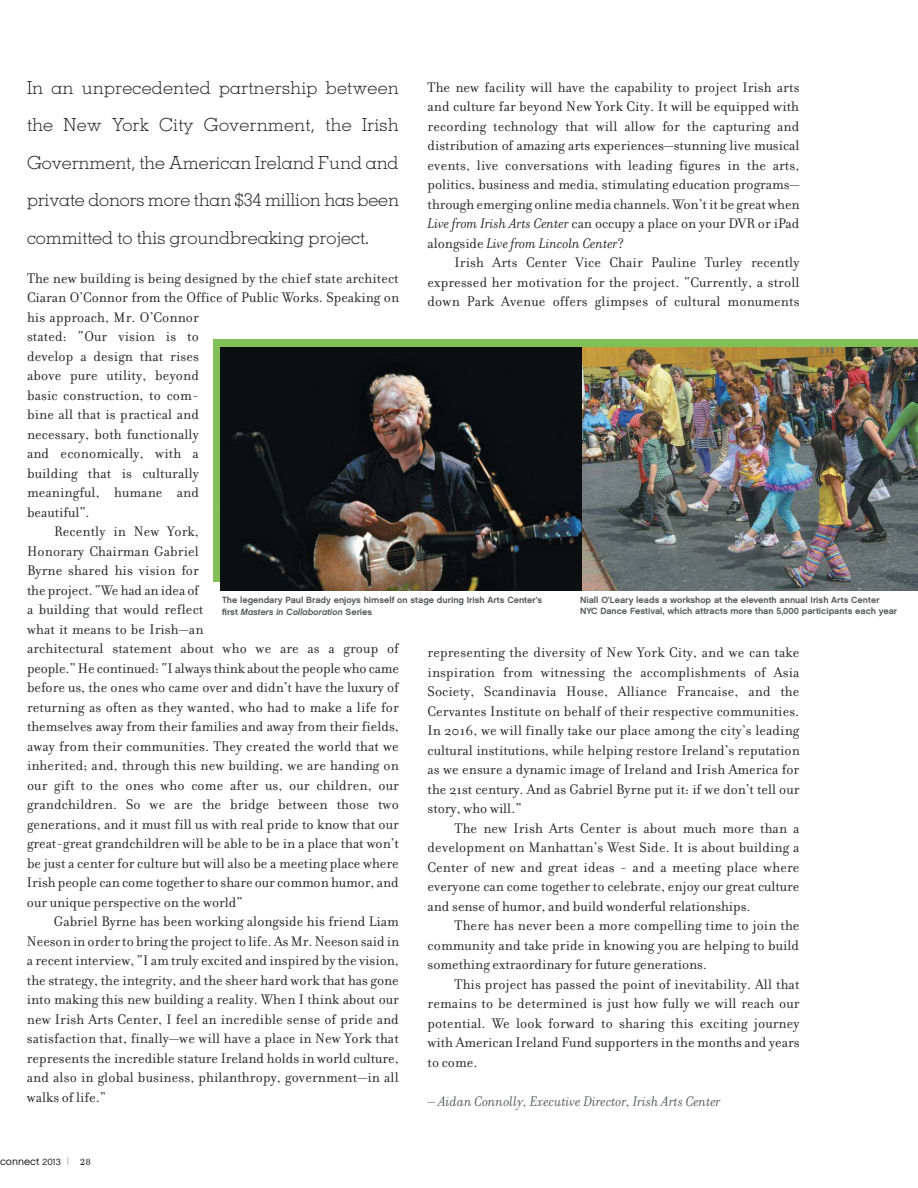
<style>
.page{position:relative;width:918px;height:1188px;background:#fff}
.page>*{position:absolute;margin:0;border:0;box-sizing:border-box;transform-origin:0 0}
.t1{font:300 18px/37.5px "Memphis";letter-spacing:-.005em;color:#242526;text-align:justify}
.t2{font:15px/19.5px "Filosofia";letter-spacing:.005em;color:#242526;text-align:justify}
.t3{font:italic 15px "Filosofia";color:#575a5d}
.t4{font:10.5px "Chalet London Nineteen Sixty";color:#242526}
.t5{font:9px/10.8px "Chalet New York Nineteen Sixty";color:#575a5d}
.t6{font:9px "Chalet Oblique New York";color:#575a5d}
.s1{font-style:italic}
.s2{font-family:"Chalet New York Nineteen Sixty"}
.s3{font-size:9px}
.s4{font-size:9.9px;color:#a9a9a9}
.s5{font-family:"Filosofia Small Caps";font-size:15px}
</style>
<div class="page">
<div style="left:214px;top:340px;width:704px;height:242px;background:#82bf57"></div>
<img style="left:220px;top:347px;width:362px;height:243px">
<img style="left:582px;top:347px;width:336px;height:243px">
<p class="t1" style="left:27px;top:70px;width:374px">In an unprecedented partnership between the New York City Government, the Irish Government, the American Ireland Fund and private donors more than $34 million has been committed to this groundbreaking project.</p>
<p class="t2" style="left:27px;top:270px;width:373px">The new building is being designed by the chief state architect</p>
<p class="t2" style="left:27px;top:290px;width:374px">Ciaran O’Connor from the Office of Public Works. Speaking on</p>
<p class="t2" style="left:27px;top:309px;width:173px">his approach, Mr. O’Connor</p>
<p class="t2" style="left:27px;top:329px;width:173px">stated: “Our vision is to</p>
<p class="t2" style="left:27px;top:348px;width:173px">develop a design that rises</p>
<p class="t2" style="left:27px;top:368px;width:173px">above pure utility, beyond</p>
<p class="t2" style="left:27px;top:387px;width:173px">basic construction, to com-</p>
<p class="t2" style="left:27px;top:407px;width:173px">bine all that is practical and</p>
<p class="t2" style="left:27px;top:426px;width:173px">necessary, both functionally</p>
<p class="t2" style="left:27px;top:446px;width:173px">and economically, with a</p>
<p class="t2" style="left:27px;top:465px;width:173px">building that is culturally</p>
<p class="t2" style="left:27px;top:485px;width:173px">meaningful, humane and</p>
<p class="t2" style="left:27px;top:504px;width:64px">beautiful”.</p>
<p class="t2" style="left:54px;top:524px;width:146px">Recently in New York,</p>
<p class="t2" style="left:27px;top:543px;width:173px">Honorary Chairman Gabriel</p>
<p class="t2" style="left:27px;top:563px;width:173px">Byrne shared his vision for</p>
<p class="t2" style="left:27px;top:582px;width:173px">the project. “We had an idea of</p>
<p class="t2" style="left:27px;top:602px;width:178px">a building that would reflect</p>
<p class="t2" style="left:27px;top:621px;width:178px">what it means to be Irish—an</p>
<p class="t2" style="left:27px;top:641px;width:373px">architectural statement about who we are as a group of</p>
<p class="t2" style="left:27px;top:660px;width:374px">people.” He continued: “I always think about the people who came</p>
<p class="t2" style="left:27px;top:680px;width:373px">before us, the ones who came over and didn’t have the luxury of</p>
<p class="t2" style="left:27px;top:699px;width:373px">returning as often as they wanted, who had to make a life for</p>
<p class="t2" style="left:27px;top:719px;width:373px">themselves away from their families and away from their fields,</p>
<p class="t2" style="left:27px;top:738px;width:373px">away from their communities. They created the world that we</p>
<p class="t2" style="left:27px;top:758px;width:373px">inherited; and, through this new building, we are handing on</p>
<p class="t2" style="left:27px;top:777px;width:373px">our gift to the ones who come after us, our children, our</p>
<p class="t2" style="left:27px;top:797px;width:373px">grandchildren. So we are the bridge between those two</p>
<p class="t2" style="left:27px;top:816px;width:373px">generations, and it must fill us with real pride to know that our</p>
<p class="t2" style="left:27px;top:836px;width:373px">great-great grandchildren will be able to be in a place that won’t</p>
<p class="t2" style="left:27px;top:855px;width:373px">be just a center for culture but will also be a meeting place where</p>
<p class="t2" style="left:27px;top:875px;width:373px">Irish people can come together to share our common humor, and</p>
<p class="t2" style="left:27px;top:894px;width:217px">our unique perspective on the world”</p>
<p class="t2" style="left:54px;top:914px;width:346px">Gabriel Byrne has been working alongside his friend Liam</p>
<p class="t2" style="left:27px;top:933px;width:374px">Neeson in order to bring the project to life. As Mr. Neeson said in</p>
<p class="t2" style="left:27px;top:953px;width:373px">a recent interview, “I am truly excited and inspired by the vision,</p>
<p class="t2" style="left:27px;top:972px;width:373px">the strategy, the integrity, and the sheer hard work that has gone</p>
<p class="t2" style="left:27px;top:992px;width:373px">into making this new building a reality. When I think about our</p>
<p class="t2" style="left:27px;top:1011px;width:373px">new Irish Arts Center, I feel an incredible sense of pride and</p>
<p class="t2" style="left:27px;top:1031px;width:373px">satisfaction that, finally—we will have a place in New York that</p>
<p class="t2" style="left:27px;top:1050px;width:373px">represents the incredible stature Ireland holds in world culture,</p>
<p class="t2" style="left:27px;top:1070px;width:373px">and also in global business, philanthropy, government—in all</p>
<p class="t2" style="left:27px;top:1089px;width:81px">walks of life.”</p>
<p class="t2" style="left:428px;top:79px;width:374px">The new facility will have the capability to project Irish arts and culture far beyond New York City. It will be equipped with recording technology that will allow for the capturing and distribution of amazing arts experiences—stunning live musical events, live conversations with leading figures in the arts, politics, business and media, stimulating education programs— through emerging online media channels. Won’t it be great when <span class="s1">Live from Irish Arts Center</span> can occupy a place on your DVR or iPad alongside <span class="s1">Live from Lincoln Center</span>?</p>
<p class="t2" style="left:428px;top:255px;width:373px;text-indent:27px">Irish Arts Center Vice Chair Pauline Turley recently expressed her motivation for the project. “Currently, a stroll down Park Avenue offers glimpses of cultural monuments</p>
<p class="t5" style="left:222px;top:596px;width:322px">The legendary Paul Brady enjoys himself on stage during Irish Arts Center’s</p>
<p class="t6" style="left:222px;top:606px;width:152px"><span class="s2">first</span> Masters in Collaboration <span class="s2">Series</span></p>
<p class="t5" style="left:580px;top:596px;width:319px">Niall O’Leary leads a workshop at the eleventh annual Irish Arts Center<br>NYC Dance Festival, which attracts more than 5,000 participants each year</p>
<p class="t2" style="left:428px;top:645px;width:374px">representing the diversity of New York City, and we can take inspiration from witnessing the accomplishments of Asia Society, Scandinavia House, Alliance Francaise, and the Cervantes Institute on behalf of their respective communities.<br>In 2016, we will finally take our place among the city’s leading cultural institutions, while helping restore Ireland’s reputation as we ensure a dynamic image of Ireland and Irish America for the 21st century. And as Gabriel Byrne put it: if we don’t tell our story, who will.”</p>
<p class="t2" style="left:428px;top:820px;width:373px;text-indent:27px">The new Irish Arts Center is about much more than a development on Manhattan’s West Side. It is about building a Center of new and great ideas - and a meeting place where everyone can come together to celebrate, enjoy our great culture and sense of humor, and build wonderful relationships.</p>
<p class="t2" style="left:428px;top:918px;width:373px;text-indent:27px">There has never been a more compelling time to join the community and take pride in knowing you are helping to build something extraordinary for future generations.</p>
<p class="t2" style="left:428px;top:976px;width:374px;text-indent:27px">This project has passed the point of inevitability. All that remains to be determined is just how fully we will reach our potential. We look forward to sharing this exciting journey with American Ireland Fund supporters in the months and years to come.</p>
<p class="t3" style="left:428px;top:1092px;width:294px">– Aidan Connolly, Executive Director, Irish Arts Center</p>
<p class="t4" style="left:0;top:1155px;width:93px">connect <span class="s3">2013</span> <span class="s4">|</span> <span class="s5">28</span></p>
</div>
